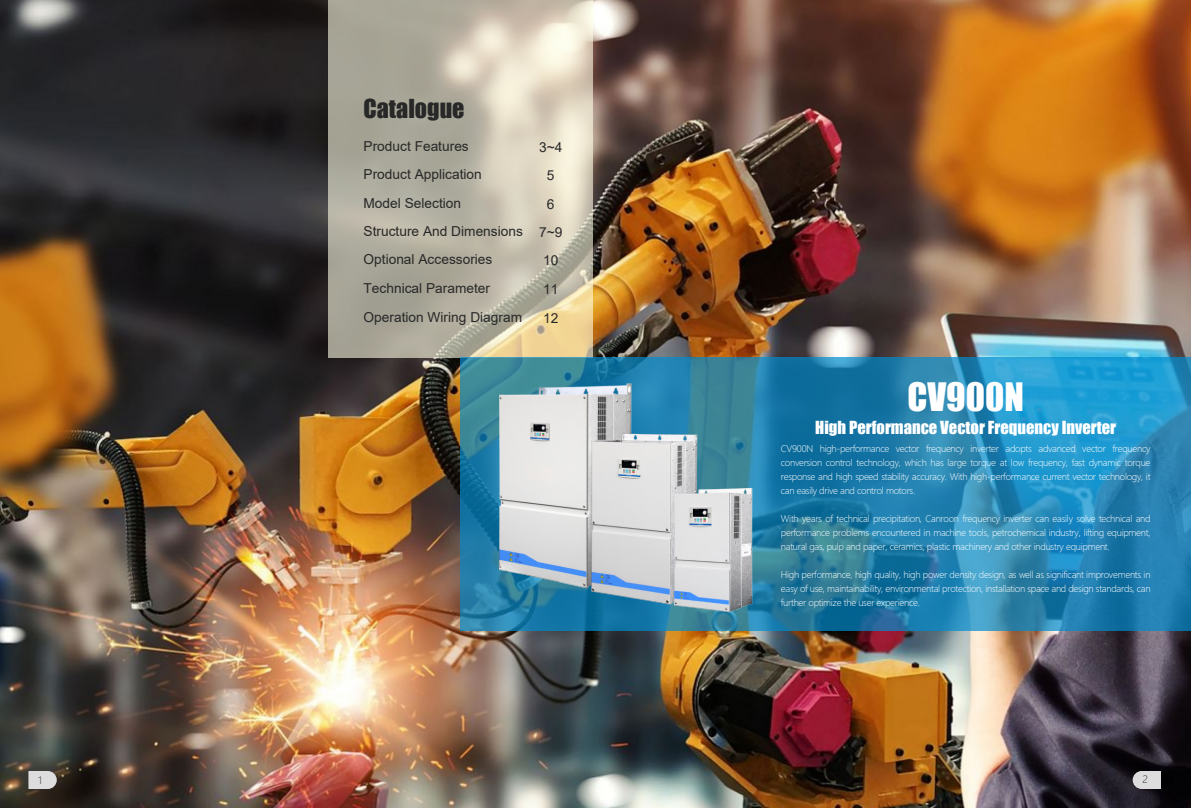
<style>
.page{position:relative;width:1191px;height:808px;background:#fff}
.page>*{position:absolute;margin:0;border:0;box-sizing:border-box;transform-origin:0 0}
.t1{font:36px "Impact";color:#fff}
.t2{font:24px "Impact";color:#282828}
.t3{font:16.5px "Impact";color:#fff}
.t4{font:13.7px/28.6px "Arial";color:#282828}
.t5{font:300 10px "Microsoft Ya Hei";color:#2d2d2d}
.t6{font:300 9px/14px "Microsoft Ya Hei";letter-spacing:-.03em;color:#fff;text-align:justify}
</style>
<div class="page">
<img style="left:0;top:0;width:1191px;height:808px">
<svg style="left:328px;top:0;width:264px;height:357px;background:#bfbaa7"></svg>
<svg style="left:460px;top:357px;width:731px;height:274px;background:#2383b0"></svg>
<svg style="left:1132px;top:771px;width:29px;height:18px"></svg>
<svg style="left:28px;top:771px;width:29px;height:18px"></svg>
<img style="left:486px;top:377px;width:274px;height:240px">
<h2 class="t2" style="left:363px;top:90px;width:102px">Catalogue</h2>
<h3 class="t4" style="left:363px;top:131px;width:120px">Product Features<br>Product Application<br>Model Selection</h3>
<h3 class="t4" style="left:539px;top:132px;width:25px;text-align:center">3~4<br>5<br>6</h3>
<h3 class="t4" style="left:363px;top:217px;width:200px">Structure And Dimensions 7~9</h3>
<h3 class="t4" style="left:363px;top:245px;width:160px">Optional Accessories<br>Technical Parameter<br>Operation Wiring Diagram</h3>
<h3 class="t4" style="left:543px;top:246px;width:17px">10</h3>
<h3 class="t4" style="left:543px;top:275px;width:17px">11<br>12</h3>
<h1 class="t1" style="left:907px;top:369px;width:118px">CV900N</h1>
<p class="t6" style="left:781px;top:441px;width:371px">CV900N high-performance vector frequency inverter adopts advanced vector frequency conversion control technology, which has large torque at low frequency, fast dynamic torque response and high speed stability accuracy. With high-performance current vector technology, it can easily drive and control motors.</p>
<p class="t6" style="left:781px;top:511px;width:371px">With years of technical precipitation, Canroon frequency inverter can easily solve technical and performance problems encountered in machine tools, petrochemical industry, lifting equipment, natural gas, pulp and paper, ceramics, plastic machinery and other industry equipment.</p>
<p class="t6" style="left:781px;top:567px;width:371px">High performance, high quality, high power density design, as well as significant improvements in easy of use, maintainability, environmental protection, installation space and design standards, can further optimize the user experience.</p>
<h3 class="t3" style="left:815px;top:415px;width:302px">High Performance Vector Frequency Inverter</h3>
<p class="t5" style="left:38px;top:774px;width:5px">1</p>
<p class="t5" style="left:1142px;top:773px;width:7px">2</p>
</div>
